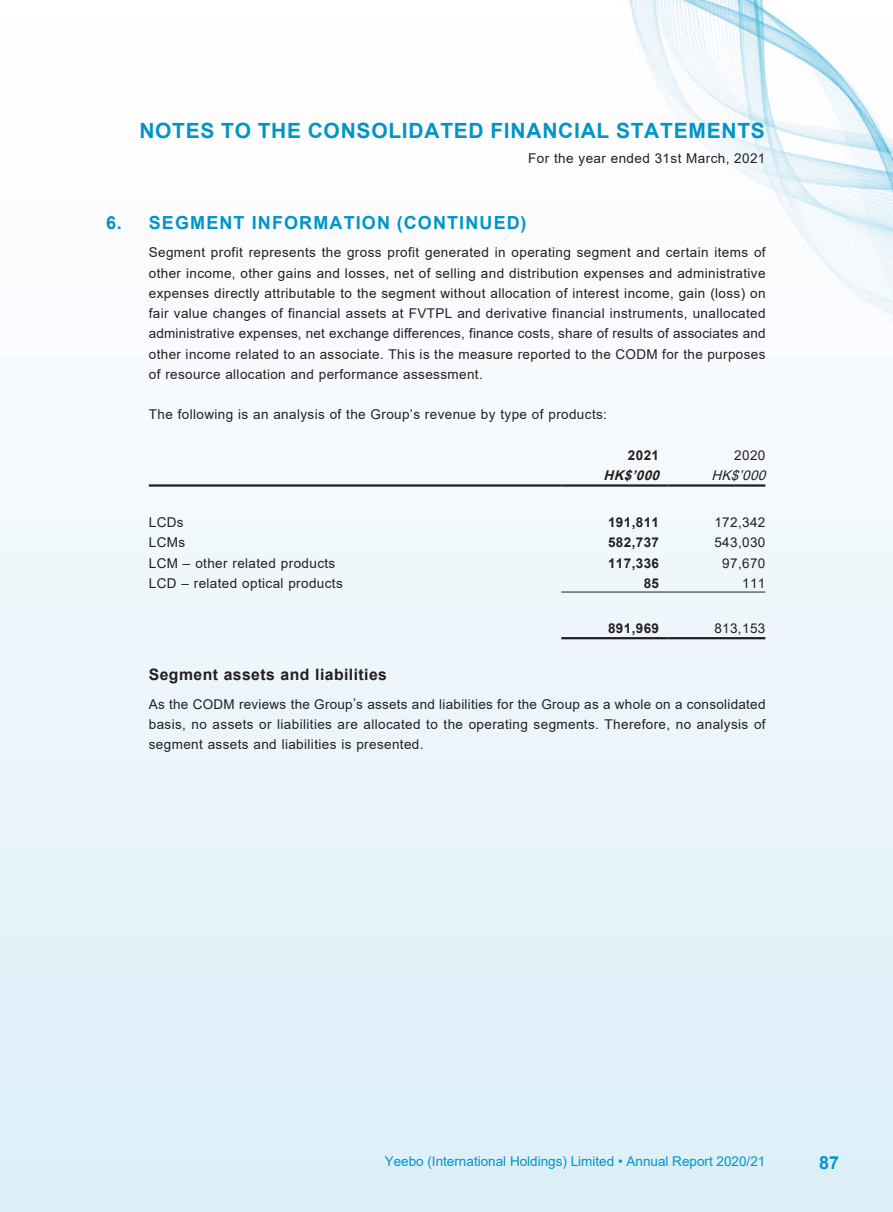
<style>
.page{position:relative;width:893px;height:1212px;background:#fff}
.page>*{position:absolute;margin:0;border:0;box-sizing:border-box;transform-origin:0 0}
.t1{font:700 21px "Arial";letter-spacing:.035em;color:#0094ca}
.t2{font:700 18px "Arial";letter-spacing:.065em;color:#0094ca}
.t3{font:700 15.75px "Arial";letter-spacing:.03em;color:#231f20}
.t4{font:13.5px/20.2px "Arial";letter-spacing:.03em;color:#231f20;text-align:justify}
.t5{font:13.5px "Arial";color:#0094ca}
.t6{font:700 13.5px "Arial";letter-spacing:.03em;color:#231f20}
.t7{font:italic 700 13.5px "Arial";color:#231f20}
.t8{font:italic 13.5px "Arial";color:#231f20}
</style>
<div class="page">
<img style="left:0;top:0;width:893px;height:1212px">
<hr style="left:149px;top:484px;width:412px;height:3px;background:#231f20">
<hr style="left:561px;top:484px;width:107px;height:3px;background:#231f20">
<hr style="left:668px;top:484px;width:97px;height:3px;background:#231f20">
<hr style="left:561px;top:592px;width:107px;height:1px;background:#231f20">
<hr style="left:668px;top:592px;width:97px;height:1px;background:#231f20">
<hr style="left:561px;top:637px;width:107px;height:2px;background:#231f20">
<hr style="left:668px;top:637px;width:97px;height:2px;background:#231f20">
<h1 class="t1" style="left:139px;top:116px;width:627px">NOTES TO THE CONSOLIDATED FINANCIAL STATEMENTS</h1>
<p class="t4" style="left:528px;top:148px;width:239px">For the year ended 31st March, 2021</p>
<h2 class="t2" style="left:106px;top:210px;width:422px">6. SEGMENT INFORMATION (CONTINUED)</h2>
<p class="t4" style="left:149px;top:242px;width:618px">Segment profit represents the gross profit generated in operating segment and certain items of other income, other gains and losses, net of selling and distribution expenses and administrative expenses directly attributable to the segment without allocation of interest income, gain (loss) on fair value changes of financial assets at FVTPL and derivative financial instruments, unallocated administrative expenses, net exchange differences, finance costs, share of results of associates and other income related to an associate. This is the measure reported to the CODM for the purposes of resource allocation and performance assessment.</p>
<p class="t4" style="left:149px;top:404px;width:460px">The following is an analysis of the Group’s revenue by type of products:</p>
<p class="t6" style="left:628px;top:446px;width:33px">2021</p>
<p class="t4" style="left:734px;top:445px;width:33px">2020</p>
<p class="t7" style="left:604px;top:466px;width:62px">HK$’000</p>
<p class="t8" style="left:711px;top:466px;width:60px">HK$’000</p>
<p class="t4" style="left:149px;top:512px;width:36px">LCDs</p>
<p class="t6" style="left:608px;top:513px;width:53px">191,811</p>
<p class="t4" style="left:714px;top:512px;width:53px">172,342</p>
<p class="t4" style="left:149px;top:532px;width:38px">LCMs</p>
<p class="t6" style="left:608px;top:533px;width:53px">582,737</p>
<p class="t4" style="left:714px;top:532px;width:53px">543,030</p>
<p class="t4" style="left:149px;top:553px;width:188px">LCM – other related products</p>
<p class="t6" style="left:608px;top:553px;width:53px">117,336</p>
<p class="t4" style="left:722px;top:553px;width:45px">97,670</p>
<p class="t4" style="left:149px;top:573px;width:196px">LCD – related optical products</p>
<p class="t6" style="left:644px;top:574px;width:17px">85</p>
<p class="t4" style="left:742px;top:573px;width:25px">111</p>
<p class="t6" style="left:608px;top:619px;width:53px">891,969</p>
<p class="t4" style="left:714px;top:618px;width:53px">813,153</p>
<p class="t3" style="left:149px;top:663px;width:240px">Segment assets and liabilities</p>
<p class="t4" style="left:149px;top:694px;width:618px">As the CODM reviews the Group’s assets and liabilities for the Group as a whole on a consolidated basis, no assets or liabilities are allocated to the operating segments. Therefore, no analysis of segment assets and liabilities is presented.</p>
<p class="t5" style="left:385px;top:1152px;width:382px">Yeebo (International Holdings) Limited • Annual Report 2020/21</p>
<h2 class="t2" style="left:819px;top:1150px;width:22px">87</h2>
</div>
